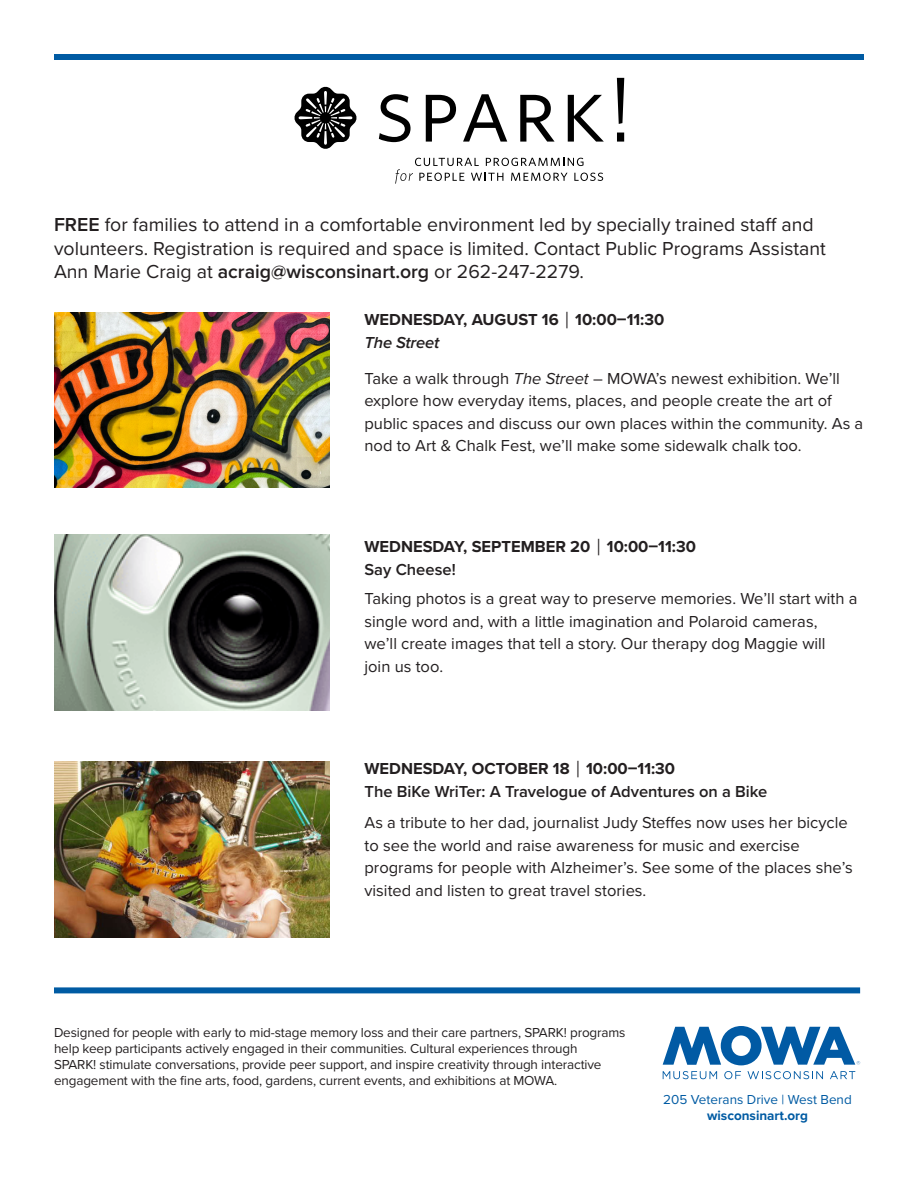
<style>
.page{position:relative;width:918px;height:1188px;background:#fff}
.page>*{position:absolute;margin:0;border:0;box-sizing:border-box;transform-origin:0 0}
.t1{font:19.5px/23.4px "Proxima Nova";color:#231f20}
.t2{font:16.5px/22.5px "Proxima Nova";color:#231f20}
.t3{font:600 16.5px/22.5px "Proxima Nova";color:#231f20}
.t4{font:700 16.5px "Proxima Nova";color:#231f20}
.t5{font:italic 600 16.5px "Proxima Nova";letter-spacing:-.01em;color:#231f20}
.t6{font:13.5px/16.2px "Proxima Nova";letter-spacing:-.01em;color:#231f20}
.t7{font:13.5px "Proxima Nova";color:#005ba3}
.t8{font:700 13.5px "Proxima Nova";color:#005ba3}
.s1{font-weight:600}
.s2{font-style:italic}
.s3{font-weight:700}
</style>
<div class="page">
<div style="left:54px;top:54px;width:810px;height:6px;background:#005ba3"></div>
<div style="left:54px;top:987px;width:806px;height:6px;background:#005ba3"></div>
<svg style="left:395px;top:158px;width:208px;height:26px"></svg>
<svg style="left:379px;top:94px;width:32px;height:48px"></svg>
<svg style="left:426px;top:95px;width:30px;height:47px"></svg>
<svg style="left:463px;top:94px;width:44px;height:48px"></svg>
<svg style="left:520px;top:95px;width:35px;height:47px"></svg>
<svg style="left:568px;top:95px;width:36px;height:47px"></svg>
<svg style="left:617px;top:78px;width:7px;height:64px"></svg>
<svg style="left:294px;top:86px;width:63px;height:63px"></svg>
<svg style="left:663px;top:1071px;width:54px;height:8px"></svg>
<svg style="left:724px;top:1071px;width:17px;height:8px"></svg>
<svg style="left:747px;top:1071px;width:76px;height:8px"></svg>
<svg style="left:830px;top:1071px;width:25px;height:8px"></svg>
<svg style="left:663px;top:1026px;width:197px;height:39px"></svg>
<img style="left:54px;top:762px;width:275px;height:175px">
<img style="left:54px;top:535px;width:275px;height:175px">
<img style="left:55px;top:312px;width:274px;height:176px">
<p class="t1" style="left:54px;top:212px;width:773px"><span class="s1">FREE</span> for families to attend in a comfortable environment led by specially trained staff and volunteers. Registration is required and space is limited. Contact Public Programs Assistant<br>Ann Marie Craig at <span class="s1">acraig@wisconsinart.org</span> or 262-247-2279.</p>
<p class="t4" style="left:364px;top:307px;width:301px">WEDNESDAY, AUGUST 16 10:00–11:30</p>
<p class="t5" style="left:364px;top:330px;width:77px">The Street</p>
<p class="t2" style="left:364px;top:366px;width:500px">Take a walk through <span class="s2">The Street</span> – MOWA’s newest exhibition. We’ll explore how everyday items, places, and people create the art of public spaces and discuss our own places within the community. As a nod to Art &amp; Chalk Fest, we’ll make some sidewalk chalk too.</p>
<p class="t4" style="left:364px;top:535px;width:333px">WEDNESDAY, SEPTEMBER 20 10:00–11:30</p>
<p class="t3" style="left:364px;top:558px;width:93px">Say Cheese!</p>
<p class="t2" style="left:364px;top:587px;width:495px">Taking photos is a great way to preserve memories. We’ll start with a single word and, with a little imagination and Polaroid cameras,<br>we’ll create images that tell a story. Our therapy dog Maggie will<br>join us too.</p>
<p class="t3" style="left:364px;top:757px;width:404px"><span class="s3">WEDNESDAY, OCTOBER 18 10:00–11:30<br></span>The BiKe WriTer: A Travelogue of Adventures on a Bike</p>
<p class="t2" style="left:364px;top:811px;width:490px">As a tribute to her dad, journalist Judy Steffes now uses her bicycle to see the world and raise awareness for music and exercise programs for people with Alzheimer’s. See some of the places she’s visited and listen to great travel stories.</p>
<p class="t6" style="left:54px;top:1023px;width:573px">Designed for people with early to mid-stage memory loss and their care partners, SPARK! programs help keep participants actively engaged in their communities. Cultural experiences through<br>SPARK! stimulate conversations, provide peer support, and inspire creativity through interactive engagement with the fine arts, food, gardens, current events, and exhibitions at MOWA.</p>
<p class="t7" style="left:663px;top:1089px;width:190px">205 Veterans Drive | West Bend</p>
<p class="t8" style="left:707px;top:1105px;width:102px">wisconsinart.org</p>
</div>
